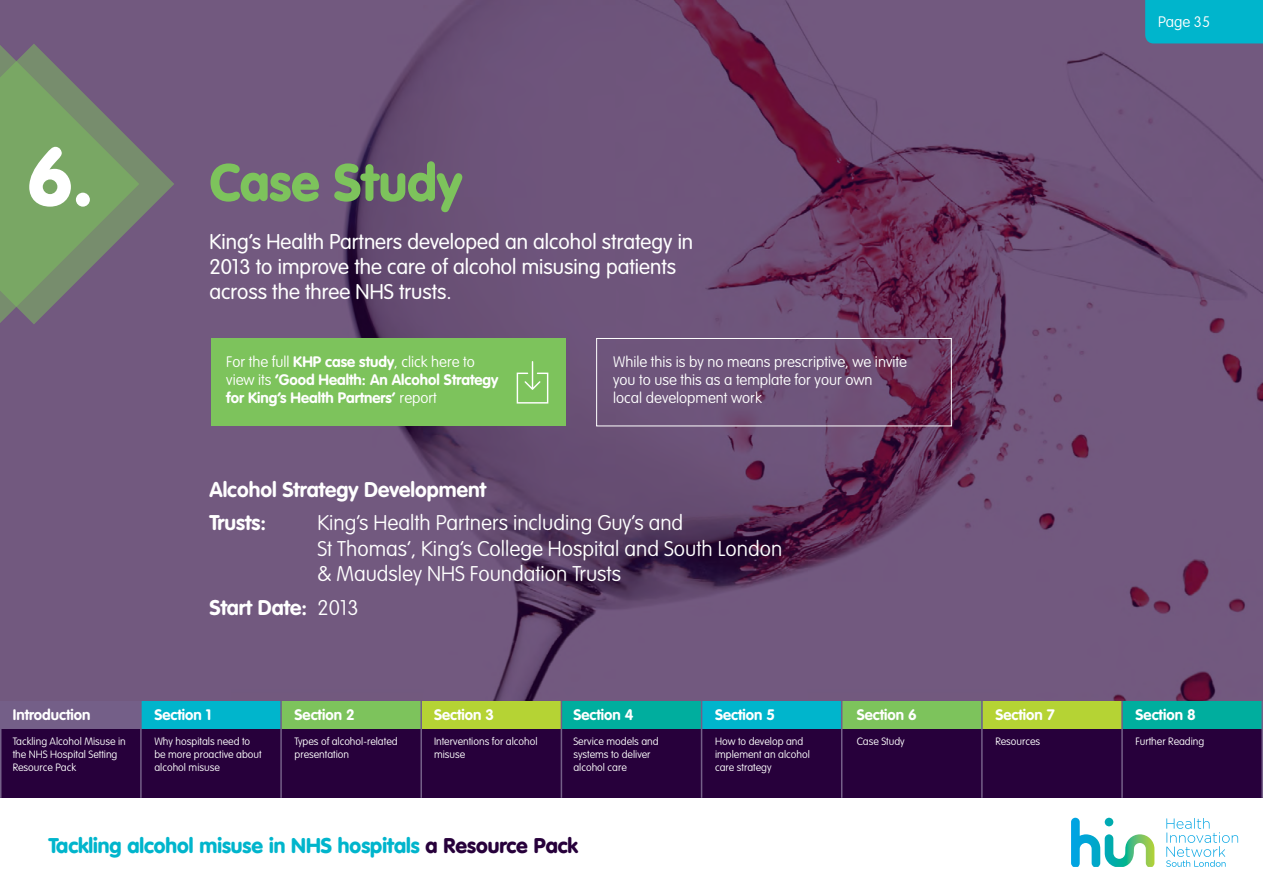
<style>
.page{position:relative;width:1263px;height:893px;background:#fff}
.page>*{position:absolute;margin:0;border:0;box-sizing:border-box;transform-origin:0 0}
.t1{font:900 80.4px "VAG Rounded Std";color:#fff}
.t2{font:900 51.3px "VAG Rounded Std";color:#7dc35c}
.t3{font:300 21px/25.2px "VAG Rounded";color:#fff}
.t4{font:100 21px/25.2px "VAG Rounded Std";color:#fff}
.t5{font:900 21px "VAG Rounded Std";color:#00b5cc}
.t6{font:700 21px/33.8px "VAG Rounded Std";color:#fff}
.t7{font:700 15px/18px "VAG Rounded Std";color:#fff}
.t8{font:100 15px/18px "VAG Rounded Std";color:#fff}
.t9{font:100 10.5px/12.6px "VAG Rounded Std";color:#fff}
.s1{font-weight:100}
.s2{color:#27003b}
</style>
<div class="page">
<div style="left:0;top:0;width:1263px;height:733px;background:#72597f"></div>
<img style="left:343px;top:0;width:920px;height:701px">
<div style="left:596px;top:338px;width:356px;height:88px;border:1px solid #fff"></div>
<svg style="left:139px;top:149px;width:35px;height:70px"></svg>
<svg style="left:0;top:44px;width:139px;height:280px"></svg>
<svg style="left:1071px;top:818px;width:83px;height:49px"></svg>
<svg style="left:1166px;top:818px;width:72px;height:49px"></svg>
<div style="left:0;top:723px;width:1263px;height:75px;background:#27003b"></div>
<div style="left:142px;top:701px;width:139px;height:27px;background:#00b5cc"></div>
<div style="left:1px;top:701px;width:139px;height:27px;background:#745f88"></div>
<div style="left:701px;top:701px;width:141px;height:27px;background:#00b5cc"></div>
<div style="left:281px;top:701px;width:139px;height:27px;background:#7dc35c"></div>
<div style="left:982px;top:701px;width:139px;height:27px;background:#b5d334"></div>
<div style="left:842px;top:701px;width:141px;height:27px;background:#7dc35c"></div>
<div style="left:421px;top:701px;width:140px;height:27px;background:#b5d334"></div>
<div style="left:1122px;top:701px;width:141px;height:27px;background:#00ae9e"></div>
<div style="left:561px;top:701px;width:141px;height:27px;background:#00ae9e"></div>
<div style="left:1145px;top:0;width:118px;height:43px;background:#00b5cc"></div>
<hr style="left:280px;top:701px;width:2px;height:97px;background:#745f88">
<hr style="left:0;top:701px;width:2px;height:97px;background:#745f88">
<hr style="left:140px;top:701px;width:2px;height:97px;background:#745f88">
<hr style="left:420px;top:701px;width:2px;height:97px;background:#745f88">
<hr style="left:561px;top:701px;width:1px;height:97px;background:#745f88">
<hr style="left:701px;top:701px;width:1px;height:97px;background:#745f88">
<hr style="left:841px;top:701px;width:1px;height:97px;background:#745f88">
<hr style="left:981px;top:701px;width:2px;height:97px;background:#745f88">
<hr style="left:1121px;top:701px;width:2px;height:97px;background:#745f88">
<hr style="left:1261px;top:701px;width:2px;height:97px;background:#745f88">
<div style="left:211px;top:338px;width:355px;height:88px;background:#7dc35c"></div>
<svg style="left:517px;top:361px;width:31px;height:43px"></svg>
<h1 class="t1" style="left:28px;top:128px;width:67px">6.</h1>
<h2 class="t2" style="left:209px;top:152px;width:254px">Case Study</h2>
<h3 class="t3" style="left:209px;top:229px;width:485px">King’s Health Partners developed an alcohol strategy in<br>2013 to improve the care of alcohol misusing patients across the three NHS trusts.</h3>
<h3 class="t7" style="left:226px;top:354px;width:274px"><span class="s1">For the full</span> KHP case study<span class="s1">, click here to view its</span> ‘Good Health: An Alcohol Strategy for King’s Health Partners’ <span class="s1">report</span></h3>
<h3 class="t8" style="left:613px;top:354px;width:295px">While this is by no means prescriptive, we invite you to use this as a template for your own<br>local development work</h3>
<h3 class="t6" style="left:209px;top:473px;width:278px">Alcohol Strategy Development<br>Trusts:</h3>
<h3 class="t4" style="left:317px;top:511px;width:466px">King’s Health Partners including Guy’s and<br>St Thomas’, King’s College Hospital and South London &amp; Maudsley NHS Foundation Trusts</h3>
<h3 class="t6" style="left:209px;top:591px;width:151px">Start Date: <span class="s1">2013</span></h3>
<h3 class="t7" style="left:13px;top:706px;width:79px">Introduction</h3>
<p class="t9" style="left:13px;top:736px;width:115px">Tackling Alcohol Misuse in the NHS Hospital Setting<br>Resource Pack</p>
<h3 class="t7" style="left:154px;top:706px;width:59px">Section 1</h3>
<p class="t9" style="left:154px;top:736px;width:109px">Why hospitals need to be more proactive about alcohol misuse</p>
<h3 class="t7" style="left:295px;top:706px;width:62px">Section 2</h3>
<p class="t9" style="left:295px;top:736px;width:105px">Types of alcohol-related presentation</p>
<h3 class="t7" style="left:434px;top:706px;width:62px">Section 3</h3>
<p class="t9" style="left:434px;top:736px;width:105px">Interventions for alcohol misuse</p>
<h3 class="t7" style="left:573px;top:706px;width:62px">Section 4</h3>
<p class="t9" style="left:573px;top:736px;width:87px">Service models and systems to deliver alcohol care</p>
<h3 class="t7" style="left:715px;top:706px;width:62px">Section 5</h3>
<p class="t9" style="left:715px;top:736px;width:96px">How to develop and implement an alcohol care strategy</p>
<h3 class="t7" style="left:857px;top:706px;width:62px">Section 6</h3>
<p class="t9" style="left:857px;top:736px;width:50px">Case Study</p>
<h3 class="t5" style="left:49px;top:833px;width:531px">Tackling alcohol misuse in NHS hospitals <span class="s2">a Resource Pack</span></h3>
<h3 class="t7" style="left:995px;top:706px;width:61px">Section 7</h3>
<p class="t9" style="left:995px;top:736px;width:46px">Resources</p>
<h3 class="t8" style="left:1158px;top:14px;width:53px">Page 35</h3>
<h3 class="t7" style="left:1135px;top:706px;width:62px">Section 8</h3>
<p class="t9" style="left:1135px;top:736px;width:70px">Further Reading</p>
</div>
